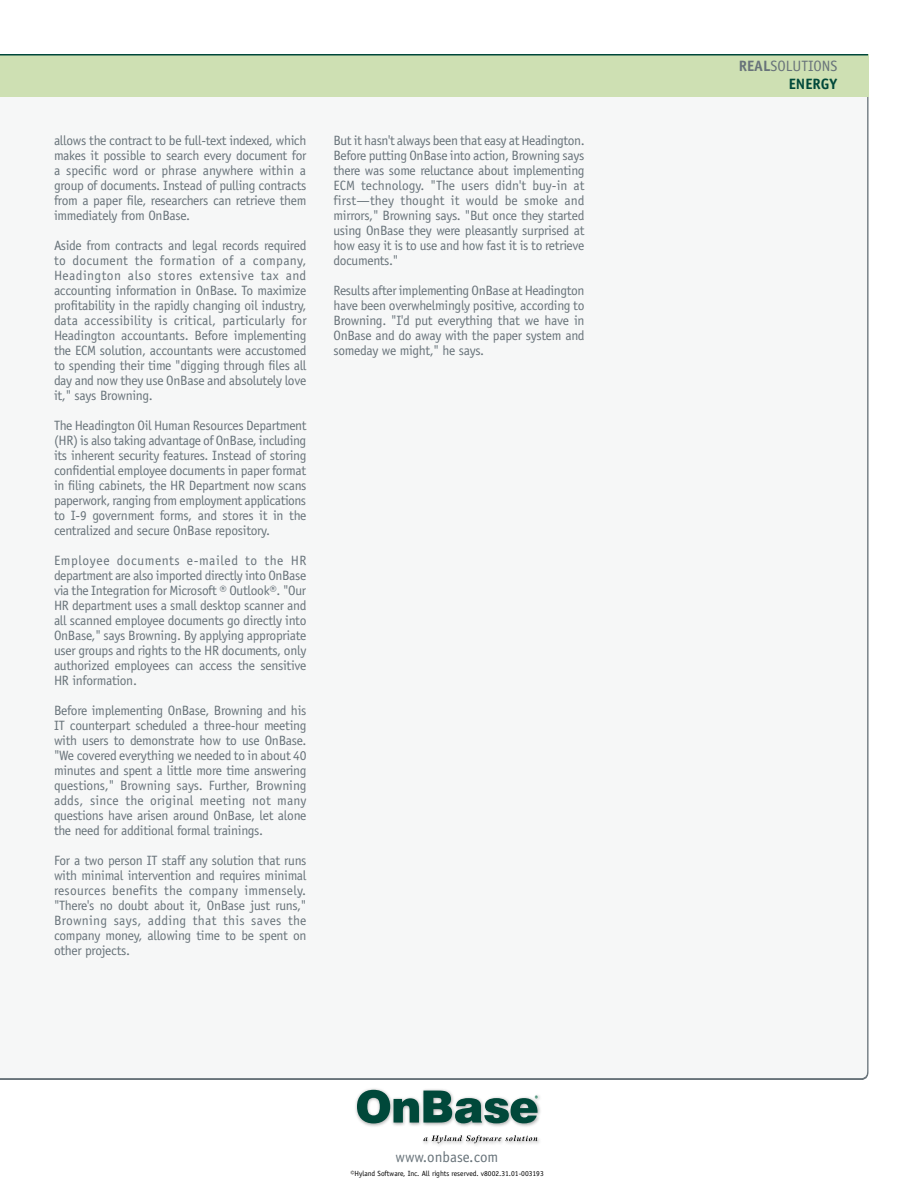
<style>
.page{position:relative;width:918px;height:1188px;background:#fff}
.page>*{position:absolute;margin:0;border:0;box-sizing:border-box;transform-origin:0 0}
.t1{font:15px/18px "Officina Sans";color:#68737a;text-align:right}
.t2{font:13.5px/15px "Officina Sans";letter-spacing:-.02em;color:#68737a;text-align:justify}
.t3{font:7.5px "Officina Sans";color:#000}
.s1{font-weight:700}
.s2{font-weight:700;color:#00483a}
</style>
<div class="page">
<div style="left:0;top:54px;width:868px;height:43px;background:#cee0b3"></div>
<hr style="left:0;top:54px;width:868px;height:2px;background:#00483a">
<div style="left:355px;top:1087px;width:187px;height:60px;background:#000;opacity:.35"></div>
<svg style="left:424px;top:1135px;width:113px;height:8px"></svg>
<svg style="left:357px;top:1090px;width:181px;height:33px"></svg>
<p class="t2" style="left:54px;top:133px;width:254px">allows the contract to be full-text indexed, which makes it possible to search every document for a specific word or phrase anywhere within a group of documents. Instead of pulling contracts from a paper file, researchers can retrieve them immediately from OnBase.</p>
<p class="t2" style="left:54px;top:238px;width:254px">Aside from contracts and legal records required to document the formation of a company, Headington also stores extensive tax and accounting information in OnBase. To maximize profitability in the rapidly changing oil industry, data accessibility is critical, particularly for Headington accountants. Before implementing the ECM solution, accountants were accustomed to spending their time "digging through files all day and now they use OnBase and absolutely love it," says Browning.</p>
<p class="t2" style="left:54px;top:418px;width:254px">The Headington Oil Human Resources Department (HR) is also taking advantage of OnBase, including its inherent security features. Instead of storing confidential employee documents in paper format in filing cabinets, the HR Department now scans paperwork, ranging from employment applications to I-9 government forms, and stores it in the centralized and secure OnBase repository.</p>
<p class="t2" style="left:54px;top:553px;width:254px">Employee documents e-mailed to the HR department are also imported directly into OnBase via the Integration for Microsoft ® Outlook®. "Our HR department uses a small desktop scanner and all scanned employee documents go directly into OnBase," says Browning. By applying appropriate user groups and rights to the HR documents, only authorized employees can access the sensitive HR information.</p>
<p class="t2" style="left:54px;top:703px;width:254px">Before implementing OnBase, Browning and his IT counterpart scheduled a three-hour meeting with users to demonstrate how to use OnBase. "We covered everything we needed to in about 40 minutes and spent a little more time answering questions," Browning says. Further, Browning adds, since the original meeting not many questions have arisen around OnBase, let alone the need for additional formal trainings.</p>
<p class="t2" style="left:54px;top:853px;width:254px">For a two person IT staff any solution that runs with minimal intervention and requires minimal resources benefits the company immensely. "There's no doubt about it, OnBase just runs," Browning says, adding that this saves the company money, allowing time to be spent on other projects.</p>
<p class="t2" style="left:333px;top:133px;width:253px">But it hasn't always been that easy at Headington.<br>Before putting OnBase into action, Browning says there was some reluctance about implementing ECM technology. "The users didn't buy-in at first—they thought it would be smoke and mirrors," Browning says. "But once they started using OnBase they were pleasantly surprised at how easy it is to use and how fast it is to retrieve documents."</p>
<p class="t2" style="left:333px;top:283px;width:253px">Results after implementing OnBase at Headington have been overwhelmingly positive, according to Browning. "I'd put everything that we have in OnBase and do away with the paper system and someday we might," he says.</p>
<p class="t1" style="left:396px;top:1148px;width:104px">www.onbase.com</p>
<p class="t3" style="left:350px;top:1169px;width:195px">©Hyland Software, Inc. All rights reserved. v8002.31.01-003193</p>
<p class="t1" style="left:739px;top:57px;width:100px"><span class="s1">REAL</span>SOLUTIONS<br><span class="s2">ENERGY</span></p>
</div>
